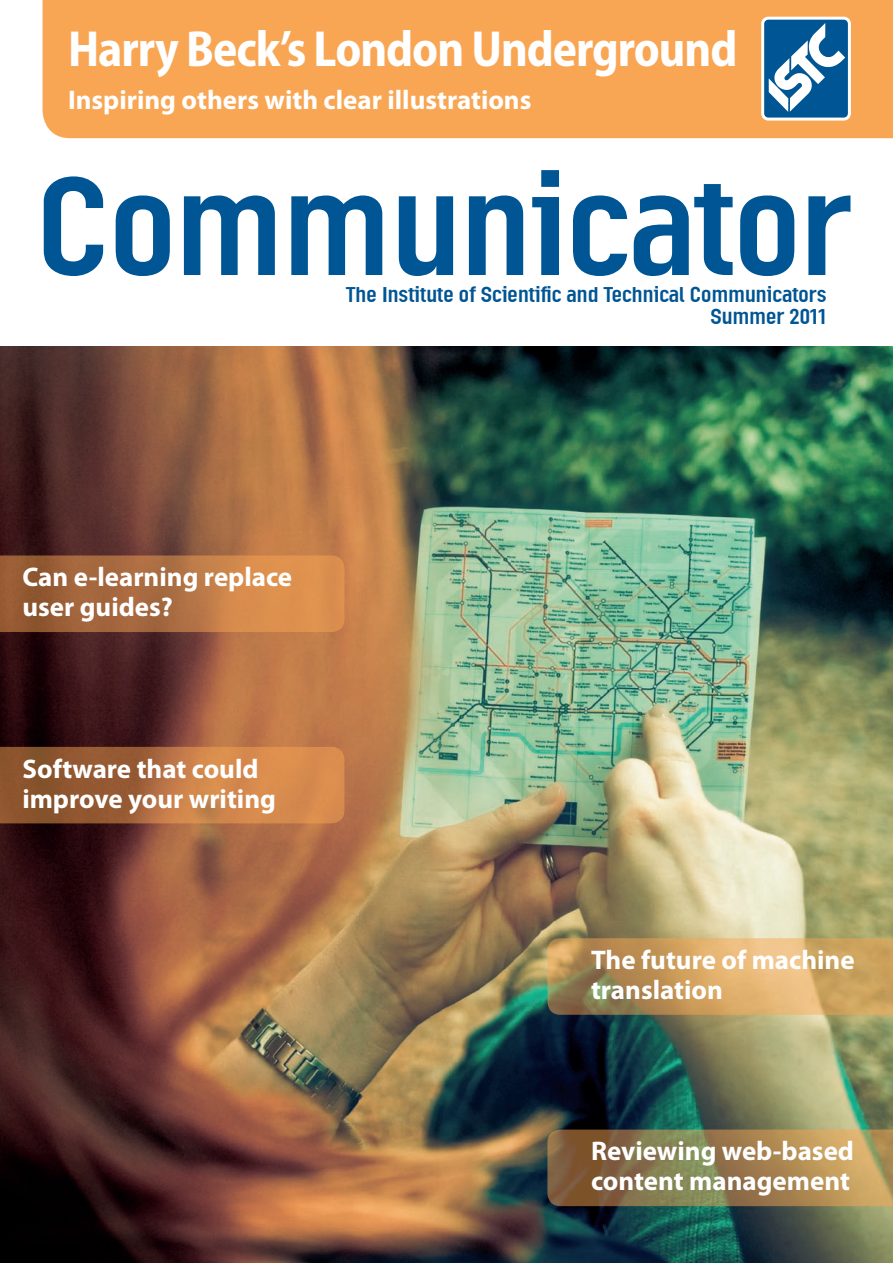
<style>
.page{position:relative;width:893px;height:1263px;background:#fff}
.page>*{position:absolute;margin:0;border:0;box-sizing:border-box;transform-origin:0 0}
.t1{font:141px "Linotype Ordinar";letter-spacing:-.01em;color:#005594}
.t2{font:700 semi-condensed 51px "Myriad Pro";letter-spacing:-.02em;color:#fff;scale:.96 1}
.t3{font:700 27px/30px "Myriad Pro";color:#fff}
.t4{font:21.75px/22.2px "Linotype Ordinar";letter-spacing:-.005em;color:#005594;text-align:right}
</style>
<div class="page">
<div style="left:43px;top:0;width:850px;height:138px;background:#f9a654"></div>
<div style="left:763px;top:18px;width:86px;height:101px;background:#005594;border-radius:6px"></div>
<svg style="left:768px;top:23px;width:77px;height:89px"></svg>
<div style="left:761px;top:17px;width:90px;height:104px;border:3px solid #fff;border-radius:6px"></div>
<img style="left:0;top:347px;width:893px;height:916px">
<svg style="left:0;top:555px;width:344px;height:77px;background:#b77543"></svg>
<svg style="left:0;top:747px;width:344px;height:76px;background:#b57240"></svg>
<svg style="left:547px;top:938px;width:346px;height:77px;background:#c79f63"></svg>
<svg style="left:547px;top:1129px;width:346px;height:77px;background:#997f4f"></svg>
<h2 class="t2" style="left:68px;top:20px;width:699px">Harry Beck’s London Underground</h2>
<p class="t3" style="left:68px;top:85px;width:465px">Inspiring others with clear illustrations</p>
<h1 class="t1" style="left:36px;top:142px;width:817px">Communicator</h1>
<p class="t4" style="left:346px;top:283px;width:482px">The Institute of Scientific and Technical Communicators<br>Summer 2011</p>
<p class="t3" style="left:22px;top:563px;width:271px">Can e‑learning replace user guides?</p>
<p class="t3" style="left:22px;top:754px;width:255px">Software that could improve your writing</p>
<p class="t3" style="left:591px;top:945px;width:265px">The future of machine translation</p>
<p class="t3" style="left:591px;top:1137px;width:264px">Reviewing web‑based content management</p>
</div>
